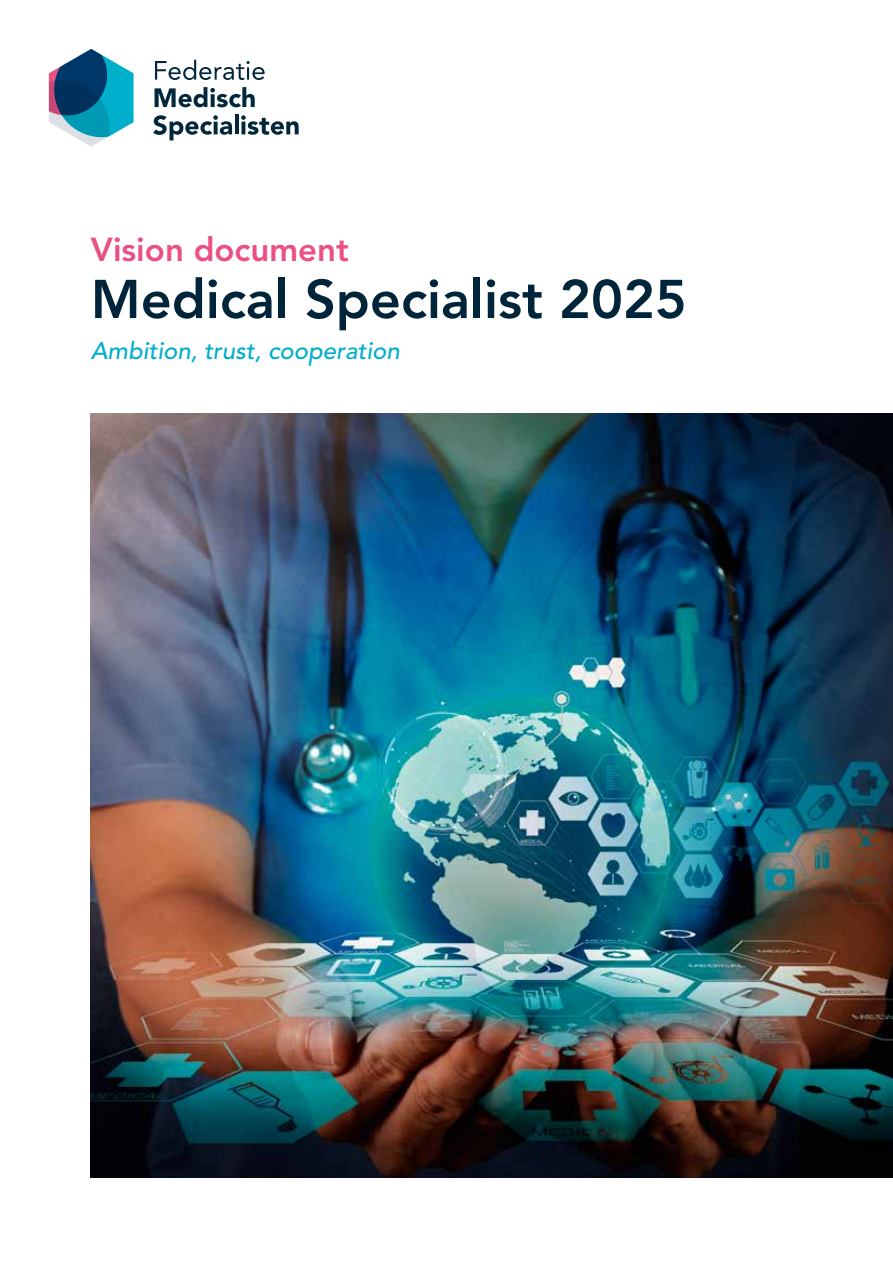
<style>
.page{position:relative;width:893px;height:1263px;background:#fff}
.page>*{position:absolute;margin:0;border:0;box-sizing:border-box;transform-origin:0 0}
.t1{font:800 54px "Avenir LT Std";color:#00243a}
.t2{font:800 33px "Avenir LT Std";color:#ea5083}
.t3{font:italic 500 24px "Avenir LT Std";color:#00aecb}
</style>
<div class="page">
<img style="left:91px;top:413px;width:802px;height:765px">
<svg style="left:155px;top:60px;width:110px;height:20px"></svg>
<svg style="left:155px;top:87px;width:100px;height:20px"></svg>
<svg style="left:153px;top:115px;width:79px;height:25px"></svg>
<hr style="left:235px;top:115px;width:4px;height:19px;background:#00273b">
<svg style="left:241px;top:115px;width:58px;height:20px"></svg>
<svg style="left:49px;top:49px;width:85px;height:98px"></svg>
<h2 class="t2" style="left:91px;top:230px;width:260px">Vision document</h2>
<h1 class="t1" style="left:91px;top:267px;width:598px">Medical Specialist 2025</h1>
<p class="t3" style="left:91px;top:336px;width:310px">Ambition, trust, cooperation</p>
</div>
